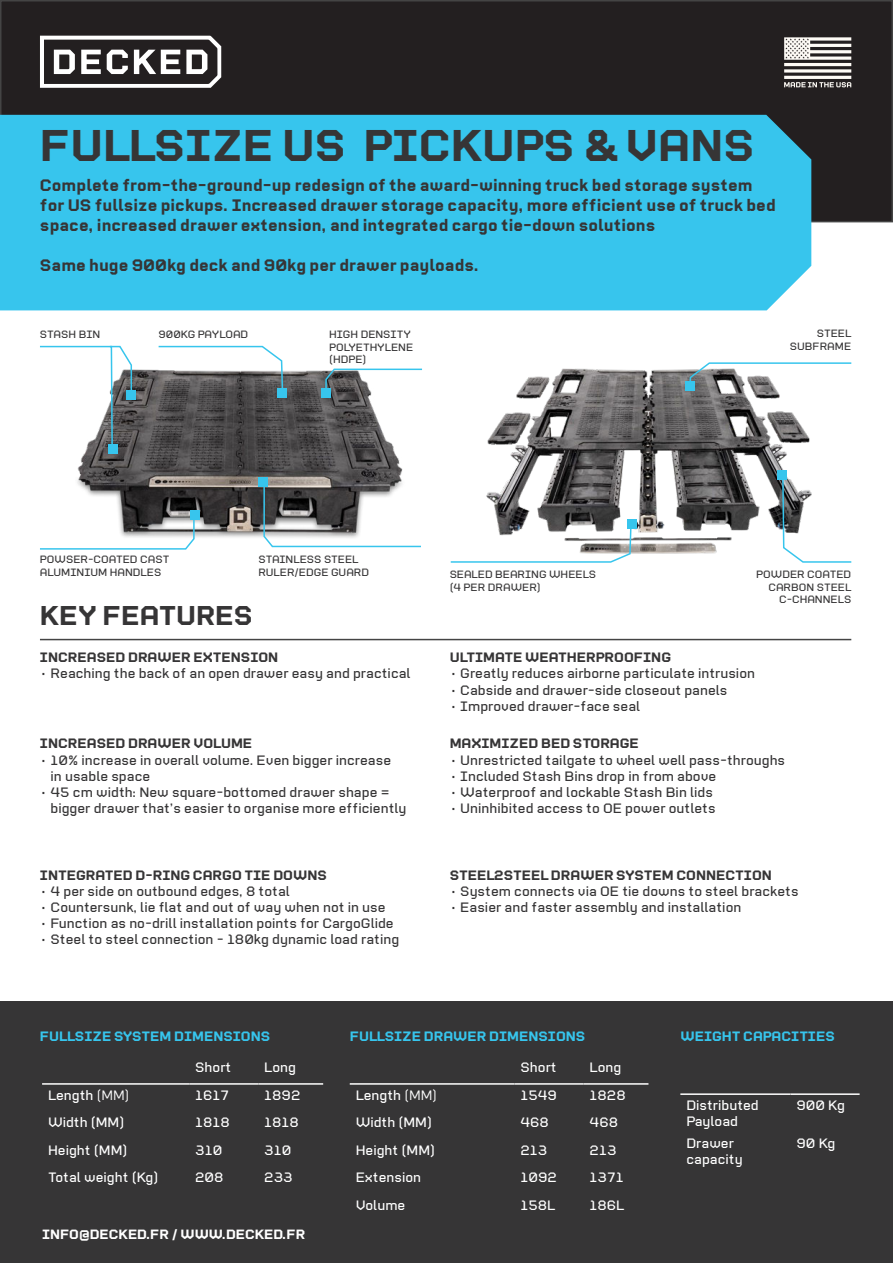
<style>
.page{position:relative;width:893px;height:1263px;background:#fff}
.page>*{position:absolute;margin:0;border:0;box-sizing:border-box;transform-origin:0 0}
.t1{font:700 44.1px "Decked";color:#363536}
.t2{font:700 27px "Decked";color:#363536}
.t3{font:700 16.5px/19.8px "Decked";color:#363536}
.t4{font:13.5px/16.2px "Decked";color:#363536}
.t5{font:13.5px/16.2px "Decked";color:#fff}
.t6{font:700 13.5px "Decked";color:#363536}
.t7{font:700 13.5px "Decked";color:#37c5ed}
.t8{font:700 13.35px "Decked";color:#fff}
.t9{font:10.5px/12.6px "Decked";color:#363536}
.s1{font-weight:300}
</style>
<div class="page">
<img style="left:486px;top:368px;width:324px;height:186px">
<img style="left:77px;top:369px;width:326px;height:168px">
<div style="left:0;top:1001px;width:893px;height:262px;background:#363536"></div>
<div style="left:1px;top:1px;width:891px;height:221px;background:#231f20"></div>
<div style="left:0;top:115px;width:811px;height:195px;background:#37c5ed"></div>
<svg style="left:40px;top:36px;width:181px;height:51px"></svg>
<svg style="left:784px;top:37px;width:67px;height:50px"></svg>
<hr style="left:40px;top:639px;width:811px;height:1px;background:#444">
<hr style="left:350px;top:1083px;width:164px;height:2px;background:#fff">
<hr style="left:514px;top:1083px;width:70px;height:2px;background:#fff">
<hr style="left:584px;top:1083px;width:64px;height:2px;background:#fff">
<hr style="left:680px;top:1093px;width:110px;height:2px;background:#fff">
<hr style="left:790px;top:1093px;width:70px;height:2px;background:#fff">
<hr style="left:42px;top:1083px;width:147px;height:2px;background:#fff">
<hr style="left:189px;top:1083px;width:69px;height:2px;background:#fff">
<hr style="left:258px;top:1083px;width:65px;height:2px;background:#fff">
<svg style="left:157px;top:345px;width:127px;height:47px"></svg>
<svg style="left:450px;top:526px;width:182px;height:37px"></svg>
<svg style="left:781px;top:473px;width:71px;height:90px"></svg>
<div style="left:108px;top:445px;width:9px;height:9px;background:#37c5ed"></div>
<div style="left:259px;top:478px;width:9px;height:9px;background:#37c5ed"></div>
<div style="left:190px;top:510px;width:9px;height:9px;background:#37c5ed"></div>
<div style="left:127px;top:391px;width:9px;height:9px;background:#37c5ed"></div>
<svg style="left:40px;top:345px;width:93px;height:106px"></svg>
<div style="left:321px;top:388px;width:10px;height:9px;background:#37c5ed"></div>
<div style="left:278px;top:388px;width:9px;height:9px;background:#37c5ed"></div>
<div style="left:627px;top:519px;width:9px;height:9px;background:#37c5ed"></div>
<svg style="left:688px;top:362px;width:164px;height:26px"></svg>
<div style="left:685px;top:381px;width:9px;height:10px;background:#37c5ed"></div>
<div style="left:777px;top:470px;width:10px;height:9px;background:#37c5ed"></div>
<svg style="left:325px;top:368px;width:97px;height:26px"></svg>
<svg style="left:40px;top:513px;width:155px;height:37px"></svg>
<svg style="left:263px;top:481px;width:158px;height:67px"></svg>
<h1 class="t1" style="left:40px;top:129px;width:716px">FULLSIZE US PICKUPS &amp; VANS</h1>
<p class="t3" style="left:40px;top:177px;width:737px">Complete from-the-ground-up redesign of the award-winning truck bed storage system for US fullsize pickups. Increased drawer storage capacity, more efficient use of truck bed space, increased drawer extension, and integrated cargo tie-down solutions</p>
<p class="t3" style="left:40px;top:256px;width:441px">Same huge 900kg deck and 90kg per drawer payloads.</p>
<p class="t9" style="left:40px;top:329px;width:62px">STASH BIN</p>
<p class="t9" style="left:159px;top:329px;width:91px">900KG PAYLOAD</p>
<p class="t9" style="left:329px;top:329px;width:86px">HIGH DENSITY<br>POLYETHYLENE (HDPE)</p>
<p class="t9" style="left:790px;top:328px;width:63px;text-align:right">STEEL<br>SUBFRAME</p>
<p class="t9" style="left:40px;top:554px;width:131px">POWSER-COATED CAST<br>ALUMINIUM HANDLES</p>
<p class="t9" style="left:258px;top:554px;width:112px">STAINLESS STEEL<br>RULER/EDGE GUARD</p>
<h2 class="t2" style="left:40px;top:605px;width:214px">KEY FEATURES</h2>
<p class="t6" style="left:40px;top:652px;width:240px">INCREASED DRAWER EXTENSION</p>
<p class="t4" style="left:40px;top:666px;width:372px">• Reaching the back of an open drawer easy and practical</p>
<p class="t6" style="left:40px;top:738px;width:214px">INCREASED DRAWER VOLUME</p>
<p class="t4" style="left:51px;top:752px;width:342px;text-indent:-11px">• 10% increase in overall volume. Even bigger increase in usable space</p>
<p class="t4" style="left:51px;top:785px;width:357px;text-indent:-11px">• 45 cm width: New square-bottomed drawer shape = bigger drawer that’s easier to organise more efficiently</p>
<p class="t6" style="left:40px;top:870px;width:288px">INTEGRATED D-RING CARGO TIE DOWNS</p>
<p class="t4" style="left:40px;top:884px;width:251px">• 4 per side on outbound edges, 8 total</p>
<p class="t4" style="left:40px;top:900px;width:347px">• Countersunk, lie flat and out of way when not in use</p>
<p class="t4" style="left:40px;top:916px;width:355px">• Function as no-drill installation points for CargoGlide</p>
<p class="t4" style="left:40px;top:932px;width:361px">• Steel to steel connection - 180kg dynamic load rating</p>
<p class="t9" style="left:450px;top:568px;width:148px">SEALED BEARING WHEELS (4 PER DRAWER)</p>
<p class="t9" style="left:756px;top:568px;width:97px;text-align:right">POWDER COATED<br>CARBON STEEL<br>C-CHANNELS</p>
<p class="t6" style="left:450px;top:652px;width:223px">ULTIMATE WEATHERPROOFING</p>
<p class="t4" style="left:450px;top:666px;width:307px">• Greatly reduces airborne particulate intrusion</p>
<p class="t4" style="left:450px;top:682px;width:279px">• Cabside and drawer-side closeout panels</p>
<p class="t4" style="left:450px;top:699px;width:192px">• Improved drawer-face seal</p>
<p class="t6" style="left:450px;top:738px;width:191px">MAXIMIZED BED STORAGE</p>
<p class="t4" style="left:450px;top:752px;width:337px">• Unrestricted tailgate to wheel well pass-throughs</p>
<p class="t4" style="left:450px;top:769px;width:268px">• Included Stash Bins drop in from above</p>
<p class="t4" style="left:450px;top:785px;width:265px">• Waterproof and lockable Stash Bin lids</p>
<p class="t4" style="left:450px;top:801px;width:267px">• Uninhibited access to OE power outlets</p>
<p class="t6" style="left:450px;top:870px;width:324px">STEEL2STEEL DRAWER SYSTEM CONNECTION</p>
<p class="t4" style="left:450px;top:884px;width:350px">• System connects via OE tie downs to steel brackets</p>
<p class="t4" style="left:450px;top:900px;width:293px">• Easier and faster assembly and installation</p>
<p class="t7" style="left:40px;top:1031px;width:232px">FULLSIZE SYSTEM DIMENSIONS</p>
<p class="t7" style="left:350px;top:1031px;width:237px">FULLSIZE DRAWER DIMENSIONS</p>
<p class="t7" style="left:680px;top:1031px;width:156px">WEIGHT CAPACITIES</p>
<p class="t5" style="left:195px;top:1060px;width:38px">Short</p>
<p class="t5" style="left:264px;top:1060px;width:33px">Long</p>
<p class="t5" style="left:520px;top:1060px;width:38px">Short</p>
<p class="t5" style="left:590px;top:1060px;width:33px">Long</p>
<p class="t5" style="left:48px;top:1088px;width:83px">Length <span class="s1">(MM)</span></p>
<p class="t5" style="left:195px;top:1088px;width:35px">1617</p>
<p class="t5" style="left:264px;top:1088px;width:38px">1892</p>
<p class="t5" style="left:48px;top:1115px;width:78px">Width (MM)</p>
<p class="t5" style="left:195px;top:1115px;width:36px">1818</p>
<p class="t5" style="left:264px;top:1115px;width:36px">1818</p>
<p class="t5" style="left:48px;top:1143px;width:81px">Height (MM)</p>
<p class="t5" style="left:195px;top:1143px;width:29px">310</p>
<p class="t5" style="left:264px;top:1143px;width:29px">310</p>
<p class="t5" style="left:48px;top:1170px;width:112px">Total weight (Kg)</p>
<p class="t5" style="left:195px;top:1170px;width:30px">208</p>
<p class="t5" style="left:264px;top:1170px;width:30px">233</p>
<p class="t5" style="left:356px;top:1088px;width:83px">Length <span class="s1">(MM)</span></p>
<p class="t5" style="left:520px;top:1088px;width:38px">1549</p>
<p class="t5" style="left:590px;top:1088px;width:38px">1828</p>
<p class="t5" style="left:356px;top:1115px;width:78px">Width (MM)</p>
<p class="t5" style="left:520px;top:1115px;width:30px">468</p>
<p class="t5" style="left:590px;top:1115px;width:30px">468</p>
<p class="t5" style="left:356px;top:1143px;width:81px">Height (MM)</p>
<p class="t5" style="left:520px;top:1143px;width:28px">213</p>
<p class="t5" style="left:590px;top:1143px;width:28px">213</p>
<p class="t5" style="left:356px;top:1170px;width:67px">Extension</p>
<p class="t5" style="left:520px;top:1170px;width:38px">1092</p>
<p class="t5" style="left:590px;top:1170px;width:36px">1371</p>
<p class="t5" style="left:356px;top:1198px;width:51px">Volume</p>
<p class="t5" style="left:520px;top:1198px;width:36px">158L</p>
<p class="t5" style="left:590px;top:1198px;width:36px">186L</p>
<p class="t5" style="left:686px;top:1098px;width:74px">Distributed<br>Payload</p>
<p class="t5" style="left:796px;top:1098px;width:50px">900 Kg</p>
<p class="t5" style="left:686px;top:1136px;width:58px">Drawer capacity</p>
<p class="t5" style="left:796px;top:1136px;width:40px">90 Kg</p>
<p class="t8" style="left:42px;top:1229px;width:265px">INFO@DECKED.FR / WWW.DECKED.FR</p>
</div>
